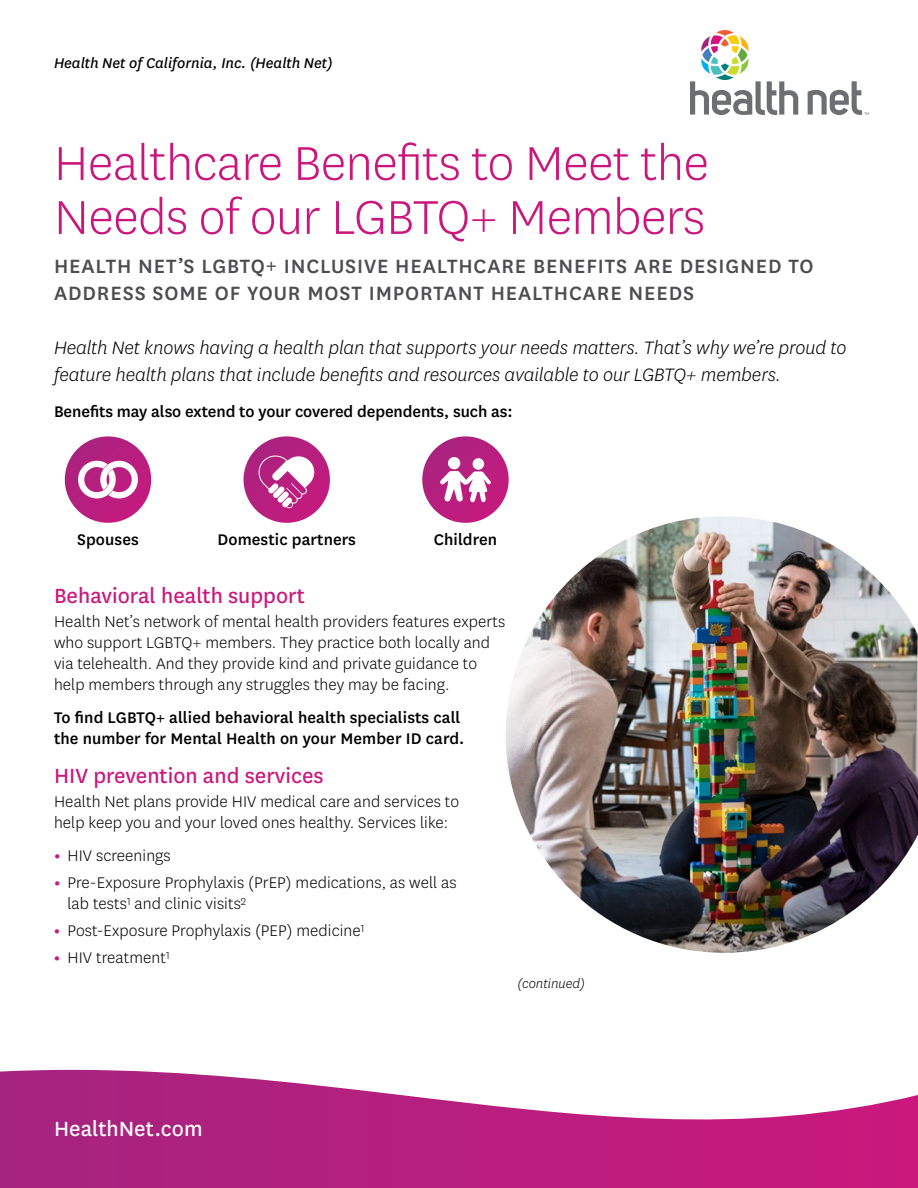
<style>
.page{position:relative;width:918px;height:1188px;background:#fff}
.page>*{position:absolute;margin:0;border:0;box-sizing:border-box;transform-origin:0 0}
.t1{font:300 55.5px/54px "Centene Sans";letter-spacing:-.01em;color:#cb177d}
.t2{font:24px "Centene Sans";color:#cb177d}
.t3{font:24px "Centene Sans";color:#fff}
.t4{font:500 22.5px/27px "Centene Sans";letter-spacing:.04em;color:#4d4d4f}
.t5{font:italic 300 21px/27px "Centene Sans";letter-spacing:-.005em;color:#000}
.t6{font:300 18px/21px "Centene Sans";letter-spacing:.005em;color:#000}
.t7{font:500 18px/21px "Centene Sans";letter-spacing:.005em;color:#000}
.t8{font:italic 16.5px "Centene Sans";color:#000}
.t9{font:italic 300 15px "Centene Sans";color:#000}
.s1{font-weight:700;color:#cb177d}
</style>
<div class="page">
<svg style="left:244px;top:436px;width:86px;height:87px;background:#b82380"></svg>
<svg style="left:258px;top:456px;width:58px;height:52px"></svg>
<svg style="left:422px;top:436px;width:87px;height:87px;background:#b92581"></svg>
<div style="left:448px;top:457px;width:12px;height:12px;background:#fff;border-radius:50%"></div>
<div style="left:473px;top:458px;width:11px;height:12px;background:#fff;border-radius:50%"></div>
<svg style="left:690px;top:30px;width:108px;height:85px"></svg>
<svg style="left:808px;top:81px;width:61px;height:34px"></svg>
<svg style="left:440px;top:471px;width:51px;height:32px"></svg>
<img style="left:506px;top:516px;width:412px;height:437px">
<svg style="left:0;top:1070px;width:918px;height:118px"></svg>
<svg style="left:65px;top:436px;width:86px;height:87px;background:#b8227f"></svg>
<svg style="left:78px;top:461px;width:60px;height:37px"></svg>
<p class="t8" style="left:54px;top:52px;width:280px">Health Net of California, Inc. (Health Net)</p>
<h1 class="t1" style="left:54px;top:134px;width:656px">Healthcare Benefits to Meet the<br>Needs of our LGBTQ+ Members</h1>
<h2 class="t4" style="left:54px;top:251px;width:761px">HEALTH NET’S LGBTQ+ INCLUSIVE HEALTHCARE BENEFITS ARE DESIGNED TO<br>ADDRESS SOME OF YOUR MOST IMPORTANT HEALTHCARE NEEDS</h2>
<p class="t5" style="left:54px;top:334px;width:794px">Health Net knows having a health plan that supports your needs matters. That’s why we’re proud to feature health plans that include benefits and resources available to our LGBTQ+ members.</p>
<p class="t7" style="left:54px;top:400px;width:460px">Benefits may also extend to your covered dependents, such as:</p>
<p class="t7" style="left:77px;top:528px;width:63px">Spouses</p>
<p class="t7" style="left:217px;top:528px;width:140px">Domestic partners</p>
<p class="t7" style="left:434px;top:528px;width:65px">Children</p>
<h3 class="t2" style="left:54px;top:580px;width:252px">Behavioral health support</h3>
<p class="t6" style="left:54px;top:611px;width:453px">Health Net’s network of mental health providers features experts who support LGBTQ+ members. They practice both locally and via telehealth. And they provide kind and private guidance to help members through any struggles they may be facing.</p>
<p class="t7" style="left:54px;top:706px;width:412px">To find LGBTQ+ allied behavioral health specialists call the number for Mental Health on your Member ID card.</p>
<h3 class="t2" style="left:54px;top:760px;width:271px">HIV prevention and services</h3>
<p class="t6" style="left:54px;top:791px;width:407px">Health Net plans provide HIV medical care and services to help keep you and your loved ones healthy. Services like:</p>
<p class="t6" style="left:54px;top:845px;width:118px"><span class="s1">•</span> HIV screenings</p>
<p class="t6" style="left:68px;top:872px;width:391px;text-indent:-14px"><span class="s1">•</span> Pre-Exposure Prophylaxis (PrEP) medications, as well as lab tests<sup>1</sup> and clinic visits<sup>2</sup></p>
<p class="t6" style="left:54px;top:920px;width:312px"><span class="s1">•</span> Post-Exposure Prophylaxis (PEP) medicine<sup>1</sup></p>
<p class="t6" style="left:54px;top:947px;width:117px"><span class="s1">•</span> HIV treatment<sup>1</sup></p>
<p class="t9" style="left:517px;top:974px;width:69px">(continued)</p>
<p class="t3" style="left:54px;top:1113px;width:150px">HealthNet.com</p>
</div>
